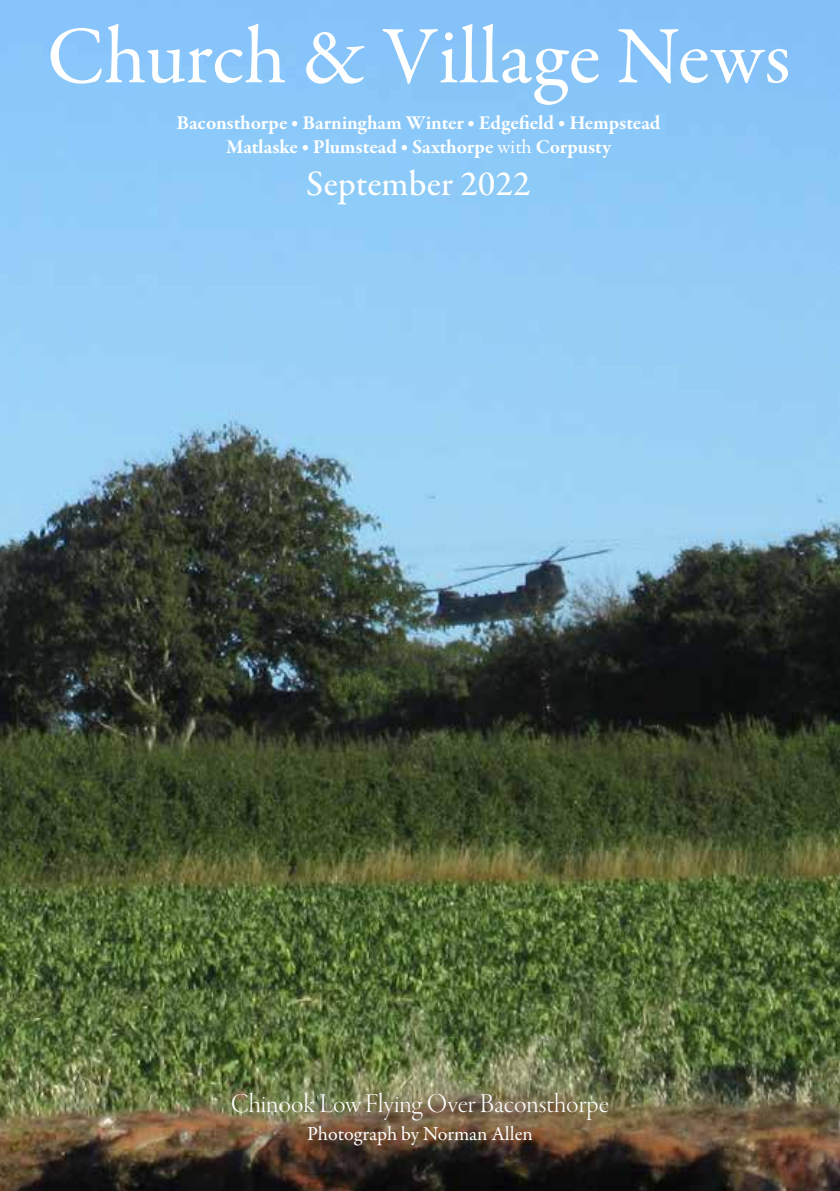
<style>
.page{position:relative;width:840px;height:1191px;background:#fff}
.page>*{position:absolute;margin:0;border:0;box-sizing:border-box;transform-origin:0 0}
.t1{font:82px "Garamond Premr Pro";color:#fff}
.t2{font:500 36px "Garamond Premr Pro";color:#fff}
.t3{font:28px "Garamond Premr Pro Lt Disp";color:#fff}
.t4{font:700 20px/24px "Garamond Premr Pro";letter-spacing:-.005em;color:#fff;text-align:center}
.t5{font:20px "Garamond Premr Pro";letter-spacing:-.005em;color:#fff}
.s1{font-size:18px}
.s2{font-weight:400}
</style>
<div class="page">
<img style="left:0;top:0;width:839px;height:1191px">
<h1 class="t1" style="left:46px;top:7px;width:745px">Church &amp; Village News</h1>
<p class="t4" style="left:176px;top:111px;width:485px">Baconsthorpe <span class="s1">•</span> Barningham Winter <span class="s1">•</span> Edgefield <span class="s1">•</span> Hempstead<br>Matlaske <span class="s1">•</span> Plumstead <span class="s1">•</span> Saxthorpe <span class="s2">with</span> Corpusty</p>
<h2 class="t2" style="left:306px;top:162px;width:226px">September 2022</h2>
<h3 class="t3" style="left:231px;top:1088px;width:379px">Chinook Low Flying Over Baconsthorpe</h3>
<p class="t5" style="left:307px;top:1121px;width:227px">Photograph by Norman Allen</p>
</div>
